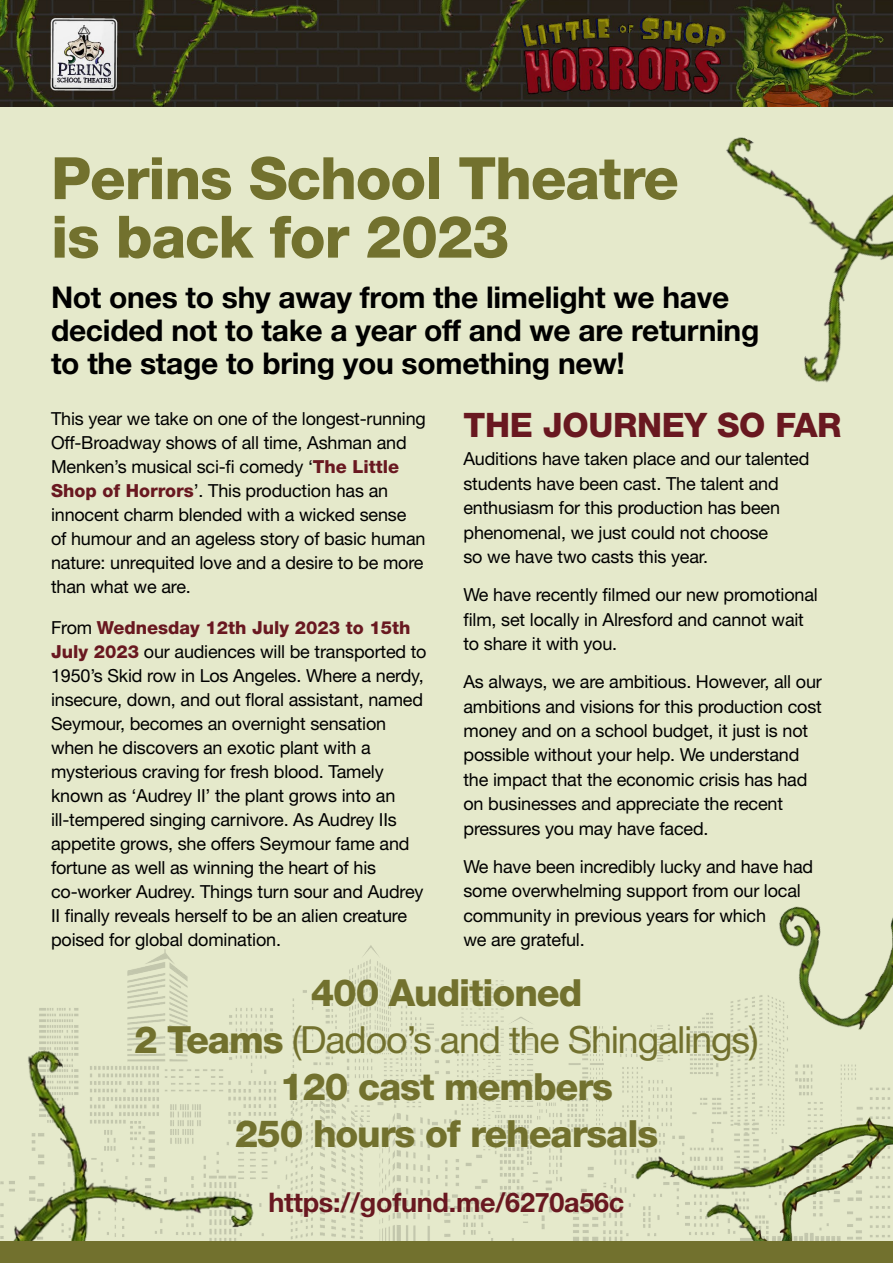
<style>
.page{position:relative;width:893px;height:1263px;background:#e5e9cb}
.page>*{position:absolute;margin:0;border:0;box-sizing:border-box;transform-origin:0 0}
.t1{font:800 58.5px/58.5px "Helvetica Neue LT Pro";letter-spacing:-.02em;color:#72712e}
.t2{font:800 37.5px "Helvetica Neue LT Pro";letter-spacing:-.03em;color:#72712e}
.t3{font:37.5px "Helvetica Neue LT Pro";letter-spacing:-.03em;color:#72712e}
.t4{font:800 33.75px "Helvetica Neue LT Pro";letter-spacing:-.01em;color:#691820}
.t5{font:700 30px/33px "Helvetica Neue LT Pro";letter-spacing:-.01em;color:#000}
.t6{font:700 27px "Helvetica Neue LT Pro";letter-spacing:-.01em;color:#691820}
.t7{font:18px/24px "Helvetica Neue LT Pro";letter-spacing:-.01em;color:#000}
.s1{font-weight:800}
.s2{font-weight:800;color:#691820}
</style>
<div class="page">
<img style="left:0;top:0;width:893px;height:106px">
<img style="left:39px;top:945px;width:851px;height:297px">
<img style="left:738px;top:906px;width:155px;height:154px">
<img style="left:636px;top:1096px;width:257px;height:146px">
<img style="left:0;top:1041px;width:254px;height:201px">
<img style="left:726px;top:137px;width:167px;height:246px">
<div style="left:0;top:1242px;width:893px;height:21px;background:#72712e"></div>
<p class="t1" style="left:51px;top:149px;width:629px">Perins School Theatre is back for 2023</p>
<p class="t5" style="left:51px;top:280px;width:710px">Not ones to shy away from the limelight we have decided not to take a year off and we are returning to the stage to bring you something new!</p>
<p class="t4" style="left:463px;top:404px;width:380px">THE JOURNEY SO FAR</p>
<p class="t7" style="left:463px;top:446px;width:347px;line-height:24.5px">Auditions have taken place and our talented students have been cast. The talent and enthusiasm for this production has been phenomenal, we just could not choose<br>so we have two casts this year.</p>
<p class="t7" style="left:463px;top:582px;width:356px;line-height:24.5px">We have recently filmed our new promotional film, set locally in Alresford and cannot wait to share it with you.</p>
<p class="t7" style="left:463px;top:669px;width:360px;line-height:24.5px">As always, we are ambitious. However, all our ambitions and visions for this production cost money and on a school budget, it just is not possible without your help. We understand the impact that the economic crisis has had on businesses and appreciate the recent pressures you may have faced.</p>
<p class="t7" style="left:463px;top:854px;width:351px;line-height:24.5px">We have been incredibly lucky and have had some overwhelming support from our local community in previous years for which<br>we are grateful.</p>
<p class="t2" style="left:311px;top:971px;width:273px">400 Auditioned</p>
<p class="t3" style="left:134px;top:1017px;width:626px"><span class="s1">2 Teams</span> (Dadoo’s and the Shingalings)</p>
<p class="t2" style="left:280px;top:1065px;width:335px">120 cast members</p>
<p class="t2" style="left:235px;top:1112px;width:425px">250 hours of rehearsals</p>
<p class="t7" style="left:51px;top:406px;width:376px">This year we take on one of the longest-running Off-Broadway shows of all time, Ashman and Menken’s musical sci-fi comedy ‘<span class="s2">The Little Shop of Horrors</span>’. This production has an innocent charm blended with a wicked sense of humour and an ageless story of basic human nature: unrequited love and a desire to be more than what we are.</p>
<p class="t7" style="left:51px;top:615px;width:377px">From <span class="s2">Wednesday 12th July 2023 to 15th July 2023</span> our audiences will be transported to 1950’s Skid row in Los Angeles. Where a nerdy, insecure, down, and out floral assistant, named Seymour, becomes an overnight sensation when he discovers an exotic plant with a mysterious craving for fresh blood. Tamely known as ‘Audrey II’ the plant grows into an ill-tempered singing carnivore. As Audrey IIs appetite grows, she offers Seymour fame and fortune as well as winning the heart of his co-worker Audrey. Things turn sour and Audrey II finally reveals herself to be an alien creature poised for global domination.</p>
<p class="t6" style="left:269px;top:1186px;width:357px">https://gofund.me/6270a56c</p>
</div>
